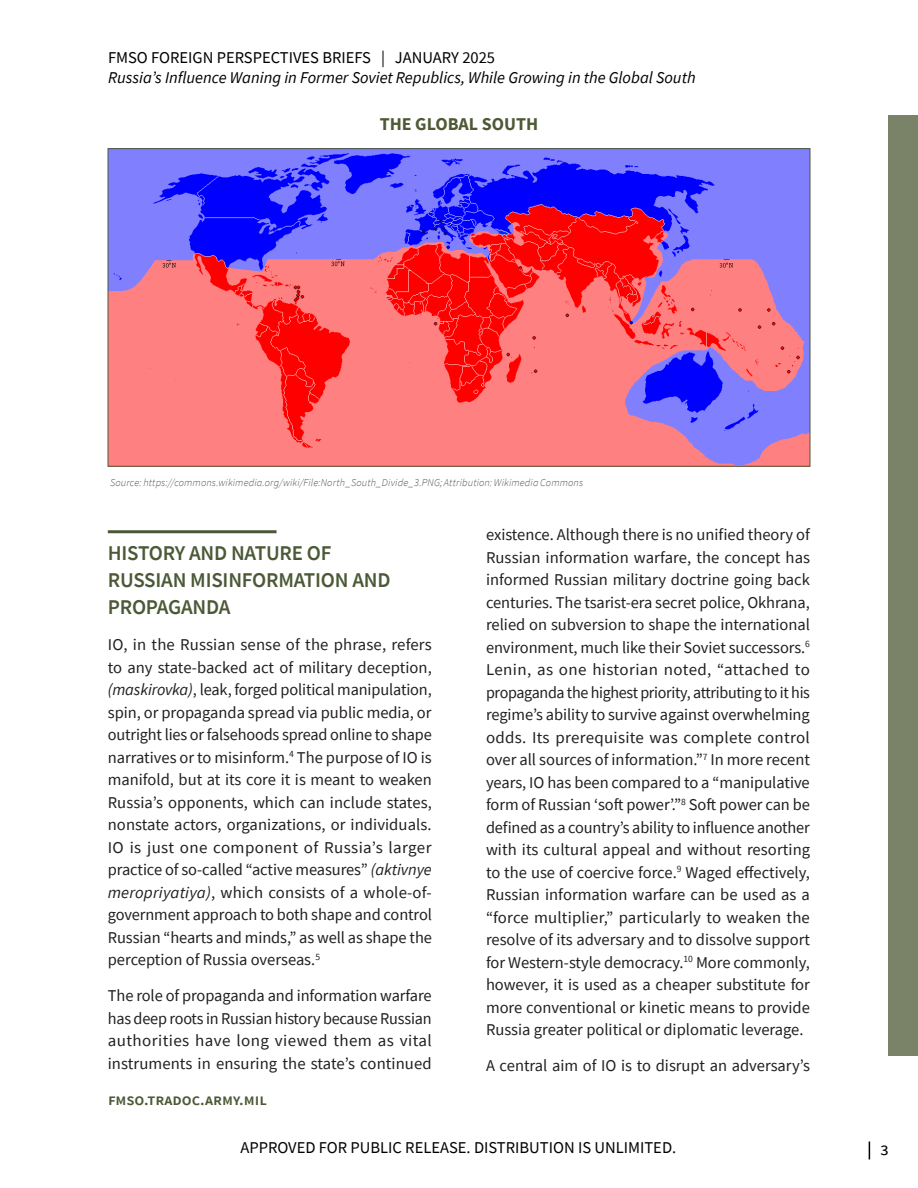
<style>
.page{position:relative;width:918px;height:1188px;background:#fff}
.page>*{position:absolute;margin:0;border:0;box-sizing:border-box;transform-origin:0 0}
.Subsection_Title-H1{font:600 21px/27px "Source Sans Pro";letter-spacing:-.01em;color:#4b5936}
.H2_-_Breakout_Box{font:700 18px "Source Sans Pro";color:#4e5936}
.t1{font:18px "Source Sans Pro";color:#000}
.Body_Text-_Source_Sans_Pro_-_11_pt{font:16.5px/22.5px "Source Sans Pro";color:#231f20;text-align:justify}
.t2{font:16.5px "Source Sans Pro";color:#000}
.t3{font:italic 16.5px "Source Sans Pro";color:#000}
.t4{font:600 16.5px "Source Sans Pro";color:#4b5936}
.photo_caption-Source__Attribute{font:italic 300 10.5px "Source Sans Pro";letter-spacing:.015em;color:#505050}
.s1{font-style:italic}
</style>
<div class="page">
<img style="left:110px;top:150px;width:698px;height:314px">
<hr style="left:108px;top:530px;width:169px;height:3px;background:#4b5936">
<svg style="left:869px;top:1142px;width:1px;height:18px"></svg>
<div style="left:889px;top:116px;width:29px;height:940px;background:#7a8368"></div>
<p class="t2" style="left:108px;top:47px;width:389px">FMSO FOREIGN PERSPECTIVES BRIEFS | JANUARY 2025</p>
<p class="t3" style="left:108px;top:67px;width:589px">Russia’s Influence Waning in Former Soviet Republics, While Growing in the Global South</p>
<p class="H2_-_Breakout_Box" style="left:380px;top:112px;width:160px">THE GLOBAL SOUTH</p>
<p class="photo_caption-Source__Attribute" style="left:110px;top:476px;width:474px">Source: https://commons.wikimedia.org/wiki/File:North_South_Divide_3.PNG; Attribution: Wikimedia Commons</p>
<p class="Subsection_Title-H1" style="left:108px;top:540px;width:284px">HISTORY AND NATURE OF<br>RUSSIAN MISINFORMATION AND<br>PROPAGANDA</p>
<p class="Body_Text-_Source_Sans_Pro_-_11_pt" style="left:108px;top:633px;width:326px">IO, in the Russian sense of the phrase, refers to any state-backed act of military deception, <span class="s1">(maskirovka)</span>, leak, forged political manipulation, spin, or propaganda spread via public media, or outright lies or falsehoods spread online to shape narratives or to misinform.<sup>4</sup> The purpose of IO is manifold, but at its core it is meant to weaken Russia’s opponents, which can include states, nonstate actors, organizations, or individuals.<br>IO is just one component of Russia’s larger practice of so-called “active measures” <span class="s1">(aktivnye meropriyatiya)</span>, which consists of a whole-of&shy;government approach to both shape and control Russian “hearts and minds,” as well as shape the perception of Russia overseas.<sup>5</sup></p>
<p class="Body_Text-_Source_Sans_Pro_-_11_pt" style="left:108px;top:984px;width:326px">The role of propaganda and information warfare has deep roots in Russian history because Russian authorities have long viewed them as vital instruments in ensuring the state’s continued</p>
<p class="Body_Text-_Source_Sans_Pro_-_11_pt" style="left:486px;top:524px;width:326px">existence. Although there is no unified theory of Russian information warfare, the concept has informed Russian military doctrine going back centuries. The tsarist-era secret police, Okhrana, relied on subversion to shape the international environment, much like their Soviet successors.<sup>6<br></sup>Lenin, as one historian noted, “attached to propaganda the highest priority, attributing to it his regime’s ability to survive against overwhelming odds. Its prerequisite was complete control over all sources of information.”<sup>7</sup> In more recent years, IO has been compared to a “manipulative form of Russian ‘soft power’.”<sup>8</sup> Soft power can be defined as a country’s ability to influence another with its cultural appeal and without resorting to the use of coercive force.<sup>9</sup> Waged effectively, Russian information warfare can be used as a “force multiplier,” particularly to weaken the resolve of its adversary and to dissolve support for Western-style democracy.<sup>10</sup> More commonly, however, it is used as a cheaper substitute for more conventional or kinetic means to provide Russia greater political or diplomatic leverage.</p>
<p class="Body_Text-_Source_Sans_Pro_-_11_pt" style="left:486px;top:1055px;width:326px">A central aim of IO is to disrupt an adversary’s</p>
<p class="t4" style="left:108px;top:1089px;width:160px">fmso.tradoc.army.mil</p>
<p class="t2" style="left:240px;top:1137px;width:437px">APPROVED FOR PUBLIC RELEASE. DISTRIBUTION IS UNLIMITED.</p>
<p class="t1" style="left:881px;top:1138px;width:10px">3</p>
</div>
